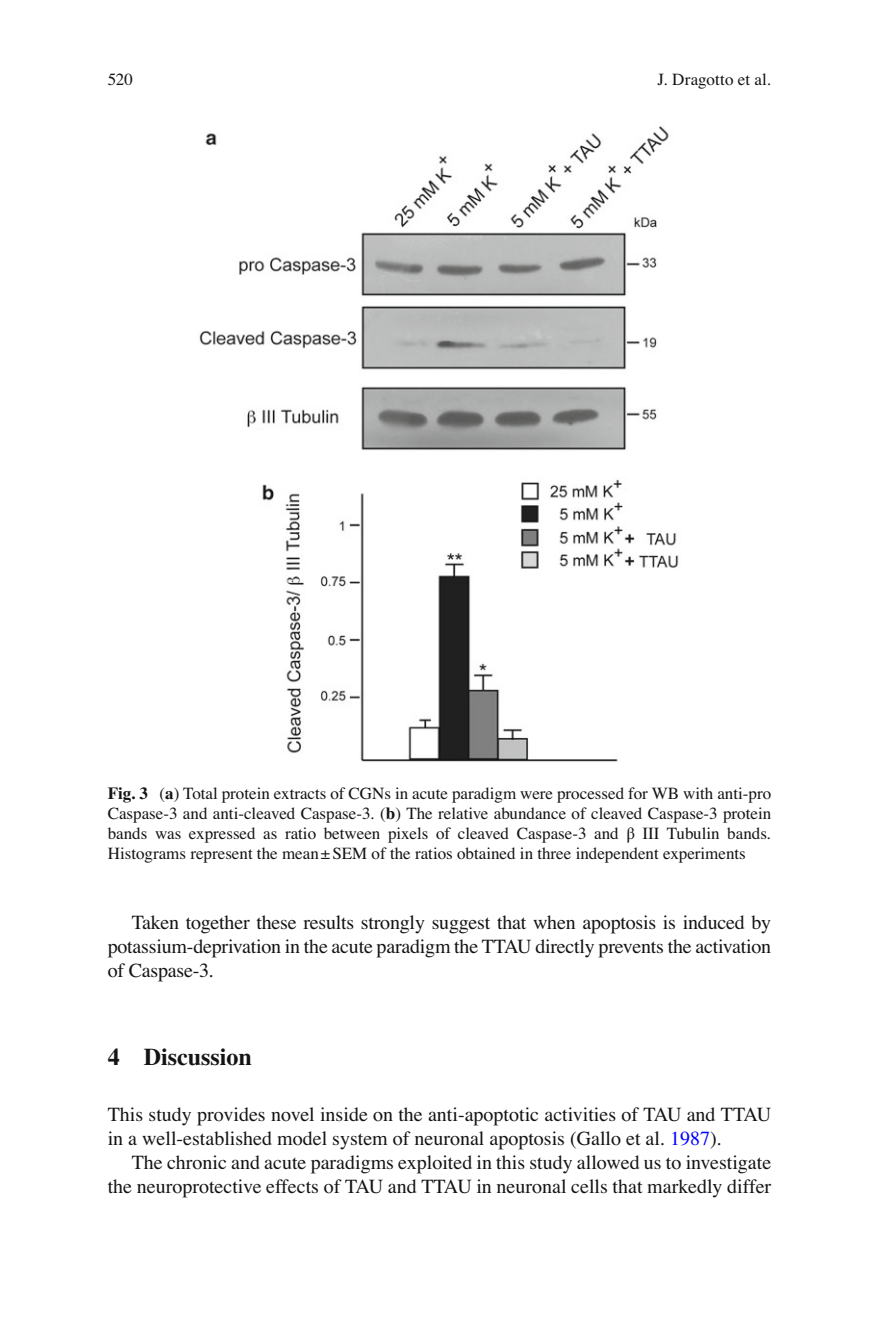
<style>
.page{position:relative;width:879px;height:1333px;background:#fff}
.page>*{position:absolute;margin:0;border:0;box-sizing:border-box;transform-origin:0 0}
.t1{font:700 24px "Srsfqt Times";color:#131413}
.t2{font:20px/24px "Dkbjhn Times";color:#131413;text-align:justify}
.t3{font:17px/20px "Dkbjhn Times";color:#131413;text-align:justify}
.s1{font-family:"Srsfqt Times";font-weight:700}
.s2{font-family:"Qytmbj STIX General"}
.s3{color:#00f}
</style>
<div class="page">
<img style="left:199px;top:126px;width:480px;height:636px">
<p class="t3" style="left:108px;top:71px;width:27px">520</p>
<p class="t3" style="left:657px;top:71px;width:115px">J. Dragotto et al.</p>
<p class="t3" style="left:108px;top:784px;width:665px"><span class="s1">Fig. 3</span> ( <span class="s1">a</span> ) Total protein extracts of CGNs in acute paradigm were processed for WB with anti-pro Caspase-3 and anti-cleaved Caspase-3. ( <span class="s1">b</span> ) The relative abundance of cleaved Caspase-3 protein bands was expressed as ratio between pixels of cleaved Caspase-3 and <span class="s2">β</span> III Tubulin bands.<br>Histograms represent the mean ± SEM of the ratios obtained in three independent experiments</p>
<p class="t2" style="left:108px;top:912px;width:665px;text-indent:24px">Taken together these results strongly suggest that when apoptosis is induced by potassium-deprivation in the acute paradigm the TTAU directly prevents the activation of Caspase-3.</p>
<p class="t1" style="left:108px;top:1048px;width:146px">4 Discussion</p>
<p class="t2" style="left:108px;top:1104px;width:665px">This study provides novel inside on the anti-apoptotic activities of TAU and TTAU in a well-established model system of neuronal apoptosis (Gallo et al. <span class="s3">1987</span> ).</p>
<p class="t2" style="left:108px;top:1152px;width:665px;text-align:right">The chronic and acute paradigms exploited in this study allowed us to investigate the neuroprotective effects of TAU and TTAU in neuronal cells that markedly differ</p>
</div>
